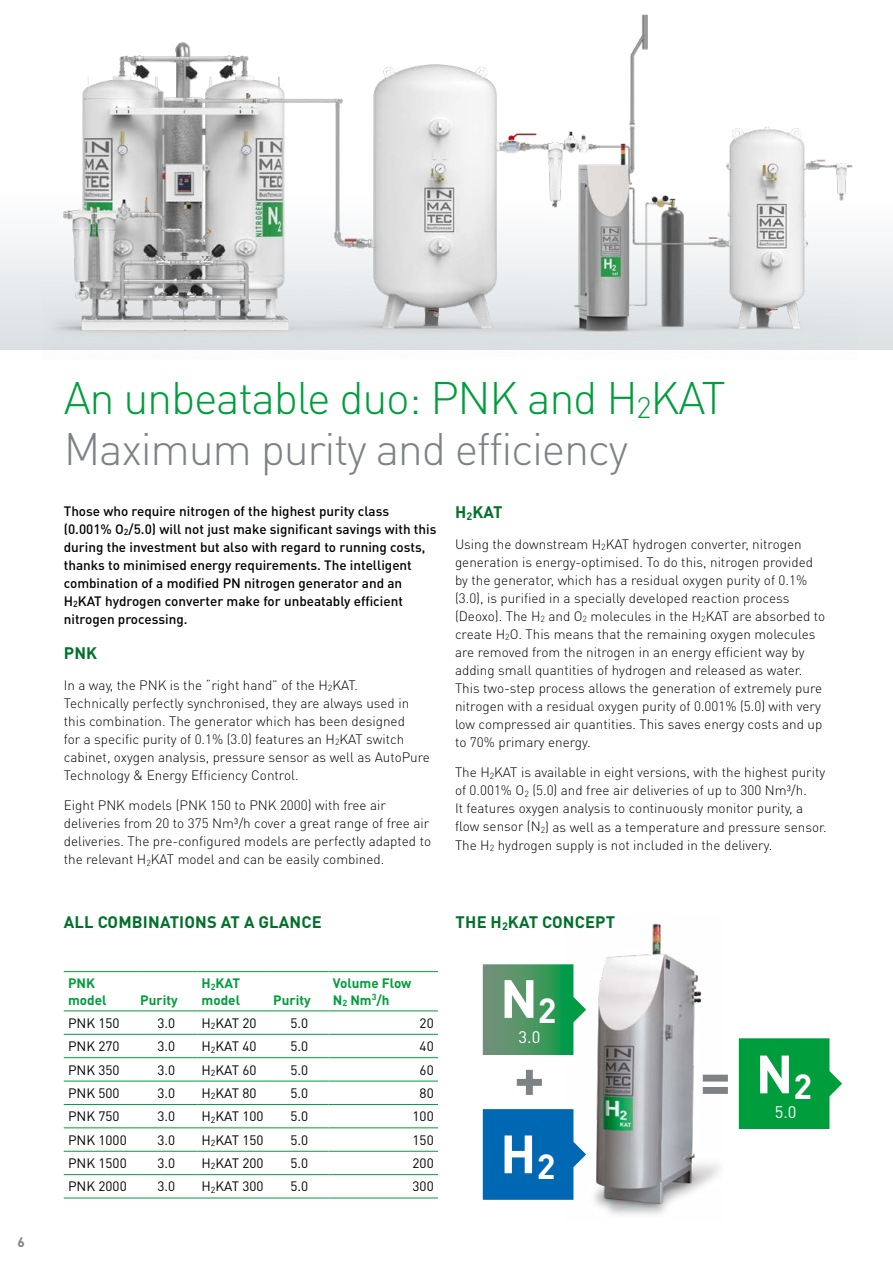
<style>
.page{position:relative;width:893px;height:1263px;background:#fff}
.page>*{position:absolute;margin:0;border:0;box-sizing:border-box;transform-origin:0 0}
.t1{font:700 56.7px "DIN Pro";color:#7e8285}
.t2{font:700 52.95px "DIN Pro";color:#fff}
.t3{font:300 45px/51px "DIN Pro";letter-spacing:-.03em;color:#009d3d}
.t4{font:16.65px "DIN Pro";color:#fff}
.t5{font:700 16.5px "DIN Pro";letter-spacing:.01em;color:#00702a}
.t6{font:300 13.5px/18px "DIN Pro";color:#000}
.t7{font:500 13.5px/18px "DIN Pro";color:#000}
.t8{font:13.5px "DIN Pro";color:#000}
.t9{font:700 13.5px/16.2px "DIN Pro";color:#009d3d}
.t10{font:700 13.5px "DIN Pro";color:#7e8285}
.s1{color:#7e8285}
</style>
<div class="page">
<div style="left:0;top:0;width:893px;height:349px;background:linear-gradient(to bottom,#fff,#e6eaec)"></div>
<img style="left:594px;top:923px;width:126px;height:292px">
<svg style="left:64px;top:972px;width:374px;height:204px"></svg>
<hr style="left:64px;top:1034px;width:72px;height:1px;background:#009d3d">
<hr style="left:136px;top:1034px;width:61px;height:1px;background:#009d3d">
<hr style="left:197px;top:1034px;width:72px;height:1px;background:#009d3d">
<hr style="left:269px;top:1034px;width:60px;height:1px;background:#009d3d">
<hr style="left:329px;top:1034px;width:109px;height:1px;background:#009d3d">
<hr style="left:64px;top:1057px;width:72px;height:1px;background:#009d3d">
<hr style="left:136px;top:1057px;width:61px;height:1px;background:#009d3d">
<hr style="left:197px;top:1057px;width:72px;height:1px;background:#009d3d">
<hr style="left:269px;top:1057px;width:60px;height:1px;background:#009d3d">
<hr style="left:329px;top:1057px;width:109px;height:1px;background:#009d3d">
<hr style="left:64px;top:1081px;width:72px;height:1px;background:#009d3d">
<hr style="left:136px;top:1081px;width:61px;height:1px;background:#009d3d">
<hr style="left:197px;top:1081px;width:72px;height:1px;background:#009d3d">
<hr style="left:269px;top:1081px;width:60px;height:1px;background:#009d3d">
<hr style="left:329px;top:1081px;width:109px;height:1px;background:#009d3d">
<hr style="left:64px;top:1104px;width:72px;height:1px;background:#009d3d">
<hr style="left:136px;top:1104px;width:61px;height:1px;background:#009d3d">
<hr style="left:197px;top:1104px;width:72px;height:1px;background:#009d3d">
<hr style="left:269px;top:1104px;width:60px;height:1px;background:#009d3d">
<hr style="left:329px;top:1104px;width:109px;height:1px;background:#009d3d">
<hr style="left:64px;top:1151px;width:72px;height:1px;background:#009d3d">
<hr style="left:136px;top:1151px;width:61px;height:1px;background:#009d3d">
<hr style="left:197px;top:1151px;width:72px;height:1px;background:#009d3d">
<hr style="left:269px;top:1151px;width:60px;height:1px;background:#009d3d">
<hr style="left:329px;top:1151px;width:109px;height:1px;background:#009d3d">
<hr style="left:64px;top:1174px;width:72px;height:1px;background:#009d3d">
<hr style="left:136px;top:1174px;width:61px;height:1px;background:#009d3d">
<hr style="left:197px;top:1174px;width:72px;height:1px;background:#009d3d">
<hr style="left:269px;top:1174px;width:60px;height:1px;background:#009d3d">
<hr style="left:329px;top:1174px;width:109px;height:1px;background:#009d3d">
<hr style="left:64px;top:971px;width:72px;height:1px;background:#009d3d">
<hr style="left:136px;top:971px;width:61px;height:1px;background:#009d3d">
<hr style="left:197px;top:971px;width:72px;height:1px;background:#009d3d">
<hr style="left:269px;top:971px;width:60px;height:1px;background:#009d3d">
<hr style="left:329px;top:971px;width:109px;height:1px;background:#009d3d">
<hr style="left:64px;top:1010px;width:72px;height:1px;background:#009d3d">
<hr style="left:136px;top:1010px;width:61px;height:1px;background:#009d3d">
<hr style="left:197px;top:1010px;width:72px;height:1px;background:#009d3d">
<hr style="left:269px;top:1010px;width:60px;height:1px;background:#009d3d">
<hr style="left:329px;top:1010px;width:109px;height:1px;background:#009d3d">
<hr style="left:64px;top:1197px;width:72px;height:1px;background:#009d3d">
<hr style="left:136px;top:1197px;width:61px;height:1px;background:#009d3d">
<hr style="left:197px;top:1197px;width:72px;height:1px;background:#009d3d">
<hr style="left:269px;top:1197px;width:60px;height:1px;background:#009d3d">
<hr style="left:329px;top:1197px;width:109px;height:1px;background:#009d3d">
<hr style="left:64px;top:1127px;width:72px;height:1px;background:#009d3d">
<hr style="left:136px;top:1127px;width:61px;height:1px;background:#009d3d">
<hr style="left:197px;top:1127px;width:72px;height:1px;background:#009d3d">
<hr style="left:269px;top:1127px;width:60px;height:1px;background:#009d3d">
<hr style="left:329px;top:1127px;width:109px;height:1px;background:#009d3d">
<svg style="left:739px;top:1038px;width:103px;height:91px;background:#1ba751"></svg>
<svg style="left:483px;top:964px;width:103px;height:91px;background:#57a172"></svg>
<svg style="left:483px;top:1109px;width:103px;height:91px;background:#1b77ba"></svg>
<img style="left:43px;top:7px;width:813px;height:343px">
<p class="t10" style="left:18px;top:1233px;width:9px">6</p>
<h3 class="t3" style="left:64px;top:370px;width:663px">An unbeatable duo: PNK and H<sub>2</sub>KAT<br><span class="s1">Maximum purity and efficiency</span></h3>
<p class="t7" style="left:64px;top:501px;width:374px">Those who require nitrogen of the highest purity class (0.001% O<sub>2</sub>/5.0) will not just make significant savings with this during the investment but also with regard to running costs, thanks to minimised energy requirements. The intelligent combination of a modified PN nitrogen generator and an H<sub>2</sub>KAT hydrogen converter make for unbeatably efficient nitrogen processing.</p>
<p class="t5" style="left:64px;top:642px;width:35px">PNK</p>
<p class="t6" style="left:64px;top:675px;width:368px">In a way, the PNK is the “right hand” of the H<sub>2</sub>KAT.<br>Technically perfectly synchronised, they are always used in this combination. The generator which has been designed<br>for a specific purity of 0.1% (3.0) features an H<sub>2</sub>KAT switch cabinet, oxygen analysis, pressure sensor as well as AutoPure Technology &amp; Energy Efficiency Control.</p>
<p class="t6" style="left:64px;top:796px;width:369px">Eight PNK models (PNK 150 to PNK 2000) with free air deliveries from 20 to 375 Nm³/h cover a great range of free air deliveries. The pre-configured models are perfectly adapted to the relevant H<sub>2</sub>KAT model and can be easily combined.</p>
<p class="t5" style="left:455px;top:501px;width:49px">H<sub>2</sub>KAT</p>
<p class="t6" style="left:455px;top:534px;width:372px">Using the downstream H<sub>2</sub>KAT hydrogen converter, nitrogen generation is energy-optimised. To do this, nitrogen provided by the generator, which has a residual oxygen purity of 0.1% (3.0), is purified in a specially developed reaction process (Deoxo). The H<sub>2</sub> and O<sub>2</sub> molecules in the H<sub>2</sub>KAT are absorbed to create H<sub>2</sub>O. This means that the remaining oxygen molecules are removed from the nitrogen in an energy efficient way by adding small quantities of hydrogen and released as water.<br>This two-step process allows the generation of extremely pure nitrogen with a residual oxygen purity of 0.001% (5.0) with very low compressed air quantities. This saves energy costs and up to 70% primary energy.</p>
<p class="t6" style="left:455px;top:763px;width:373px">The H<sub>2</sub>KAT is available in eight versions, with the highest purity of 0.001% O<sub>2</sub> (5.0) and free air deliveries of up to 300 Nm³/h.<br>It features oxygen analysis to continuously monitor purity, a flow sensor (N<sub>2</sub>) as well as a temperature and pressure sensor.<br>The H<sub>2</sub> hydrogen supply is not included in the delivery.</p>
<p class="t5" style="left:64px;top:911px;width:259px">ALL COMBINATIONS AT A GLANCE</p>
<p class="t5" style="left:456px;top:911px;width:161px">THE H<sub>2</sub>KAT CONCEPT</p>
<p class="t9" style="left:68px;top:975px;width:40px">PNK model</p>
<p class="t9" style="left:140px;top:991px;width:39px">Purity</p>
<p class="t9" style="left:202px;top:975px;width:40px">H<sub>2</sub>KAT model</p>
<p class="t9" style="left:273px;top:991px;width:39px">Purity</p>
<p class="t9" style="left:333px;top:975px;width:80px">Volume Flow<br>N<sub>2</sub> Nm<sup>3</sup>/h</p>
<p class="t8" style="left:68px;top:1014px;width:53px">PNK 150</p>
<p class="t8" style="left:157px;top:1014px;width:19px">3.0</p>
<p class="t8" style="left:202px;top:1014px;width:57px">H<sub>2</sub>KAT 20</p>
<p class="t8" style="left:290px;top:1014px;width:19px">5.0</p>
<p class="t8" style="left:420px;top:1014px;width:16px">20</p>
<p class="t8" style="left:68px;top:1037px;width:53px">PNK 270</p>
<p class="t8" style="left:157px;top:1037px;width:19px">3.0</p>
<p class="t8" style="left:202px;top:1037px;width:57px">H<sub>2</sub>KAT 40</p>
<p class="t8" style="left:290px;top:1037px;width:19px">5.0</p>
<p class="t8" style="left:420px;top:1037px;width:16px">40</p>
<p class="t8" style="left:68px;top:1060px;width:53px">PNK 350</p>
<p class="t8" style="left:157px;top:1060px;width:19px">3.0</p>
<p class="t8" style="left:202px;top:1060px;width:57px">H<sub>2</sub>KAT 60</p>
<p class="t8" style="left:290px;top:1060px;width:19px">5.0</p>
<p class="t8" style="left:420px;top:1060px;width:16px">60</p>
<p class="t8" style="left:68px;top:1084px;width:53px">PNK 500</p>
<p class="t8" style="left:157px;top:1084px;width:19px">3.0</p>
<p class="t8" style="left:202px;top:1084px;width:57px">H<sub>2</sub>KAT 80</p>
<p class="t8" style="left:290px;top:1084px;width:19px">5.0</p>
<p class="t8" style="left:420px;top:1084px;width:16px">80</p>
<p class="t8" style="left:68px;top:1107px;width:53px">PNK 750</p>
<p class="t8" style="left:157px;top:1107px;width:19px">3.0</p>
<p class="t8" style="left:202px;top:1107px;width:64px">H<sub>2</sub>KAT 100</p>
<p class="t8" style="left:290px;top:1107px;width:19px">5.0</p>
<p class="t8" style="left:413px;top:1107px;width:23px">100</p>
<p class="t8" style="left:68px;top:1131px;width:60px">PNK 1000</p>
<p class="t8" style="left:157px;top:1131px;width:19px">3.0</p>
<p class="t8" style="left:202px;top:1131px;width:64px">H<sub>2</sub>KAT 150</p>
<p class="t8" style="left:290px;top:1131px;width:19px">5.0</p>
<p class="t8" style="left:413px;top:1131px;width:23px">150</p>
<p class="t8" style="left:68px;top:1154px;width:60px">PNK 1500</p>
<p class="t8" style="left:157px;top:1154px;width:19px">3.0</p>
<p class="t8" style="left:202px;top:1154px;width:64px">H<sub>2</sub>KAT 200</p>
<p class="t8" style="left:290px;top:1154px;width:19px">5.0</p>
<p class="t8" style="left:413px;top:1154px;width:23px">200</p>
<p class="t8" style="left:68px;top:1177px;width:60px">PNK 2000</p>
<p class="t8" style="left:157px;top:1177px;width:19px">3.0</p>
<p class="t8" style="left:202px;top:1177px;width:64px">H<sub>2</sub>KAT 300</p>
<p class="t8" style="left:290px;top:1177px;width:19px">5.0</p>
<p class="t8" style="left:413px;top:1177px;width:23px">300</p>
<h2 class="t2" style="left:500px;top:963px;width:58px">N<sub>2</sub></h2>
<p class="t4" style="left:519px;top:1025px;width:23px">3.0</p>
<h1 class="t1" style="left:514px;top:1039px;width:32px">+</h1>
<h1 class="t1" style="left:700px;top:1041px;width:32px">=</h1>
<h2 class="t2" style="left:500px;top:1118px;width:57px">H<sub>2</sub></h2>
<h2 class="t2" style="left:756px;top:1038px;width:58px">N<sub>2</sub></h2>
<p class="t4" style="left:775px;top:1101px;width:23px">5.0</p>
</div>
